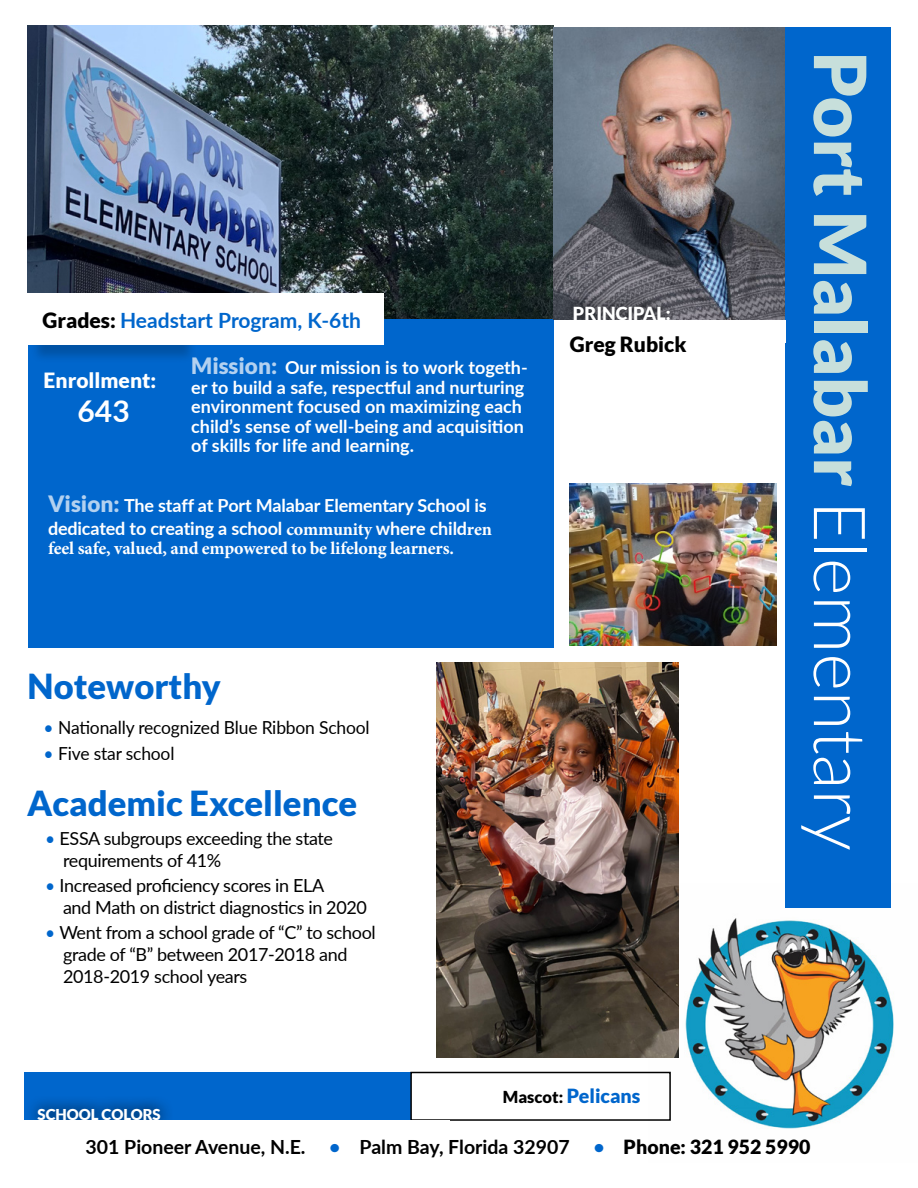
<style>
.page{position:relative;width:918px;height:1188px;background:#fff}
.page>*{position:absolute;margin:0;border:0;box-sizing:border-box;transform-origin:0 0}
.t1{font:900 72px "Lato";color:#c7dfdb}
.t2{font:900 34.5px "Lato";color:#06c}
.t3{font:700 30px "Lato";color:#fff}
.t4{font:700 21px "Lato";color:#06c}
.t5{font:900 21px "Lato";color:#fff}
.t6{font:900 21px "Lato";color:#000}
.t7{font:700 19.5px "Lato";color:#000}
.t8{font:900 19.5px "Lato";color:#06c}
.t9{font:700 18px/19.5px "Lato";color:#fff}
.t10{font:18px/21.6px "Lato";letter-spacing:-.02em;color:#000}
.t11{font:700 18px "Minion Pro";letter-spacing:-.01em;color:#fff}
.t12{font:900 18px "Lato";color:#fff}
.t13{font:900 15px "Lato";color:#fff}
.s1{font-weight:900;color:#000}
.s2{font-weight:900;font-size:22.5px;color:#b3d1f0}
.s3{font-family:"Minion Pro"}
.s4{color:#06c}
.s5{font-size:16.5px;color:#000}
.s6{font-weight:300;color:#fff}
.s7{font-weight:900}
</style>
<div class="page">
<img style="left:648px;top:883px;width:246px;height:246px">
<div style="left:28px;top:318px;width:526px;height:330px;background:#06c"></div>
<img style="left:27px;top:26px;width:527px;height:292px">
<div style="left:29px;top:295px;width:168px;height:69px;background:#000;opacity:.2"></div>
<img style="left:554px;top:27px;width:230px;height:293px">
<div style="left:785px;top:27px;width:106px;height:880px;background:#06c"></div>
<div style="left:559px;top:292px;width:124px;height:42px;background:#000;opacity:.91"></div>
<div style="left:16px;top:293px;width:368px;height:52px;background:#fff"></div>
<div style="left:24px;top:1072px;width:387px;height:48px;background:#06c"></div>
<div style="left:555px;top:320px;width:230px;height:22px;background:#fff"></div>
<div style="left:410px;top:1072px;width:261px;height:49px;border:2px solid #000"></div>
<div style="left:24px;top:1095px;width:150px;height:40px;background:#000;opacity:.91"></div>
<div style="left:24px;top:1120px;width:425px;height:36px;background:#fff"></div>
<img style="left:570px;top:483px;width:206px;height:163px">
<img style="left:436px;top:663px;width:242px;height:394px">
<p class="t4" style="left:43px;top:305px;width:320px"><span class="s1">Grades:</span> Headstart Program, K-6th</p>
<p class="t5" style="left:44px;top:368px;width:114px">Enrollment:</p>
<h3 class="t3" style="left:78px;top:389px;width:54px">643</h3>
<p class="t9" style="left:191px;top:357px;width:338px"><span class="s2">Mission:</span> Our mission is to work togeth&shy;er to build a safe, respectful and nurturing environment focused on maximizing each child’s sense of well-being and acquisition of skills for life and learning.</p>
<p class="t9" style="left:48px;top:494px;width:445px;line-height:22.2px"><span class="s2">Vision:</span> The staff at Port Malabar Elementary School is dedicated to creating a school <span class="s3">community</span> where child<span class="s3">ren</span></p>
<p class="t11" style="left:48px;top:535px;width:407px">feel safe, valued, and empowered to be lifelong learners.</p>
<p class="t12" style="left:573px;top:303px;width:99px">PRINCIPAL:</p>
<p class="t6" style="left:570px;top:332px;width:118px">Greg Rubick</p>
<h2 class="t2" style="left:28px;top:667px;width:195px">Noteworthy</h2>
<p class="t10" style="left:44px;top:716px;width:328px"><span class="s4">•</span> Nationally recognized Blue Ribbon School</p>
<p class="t10" style="left:44px;top:742px;width:132px"><span class="s4">•</span> Five star school</p>
<h2 class="t2" style="left:27px;top:783px;width:332px">Academic Excellence</h2>
<p class="t10" style="left:63px;top:827px;width:272px;text-indent:-18px"><span class="s4">•</span> ESSA subgroups exceeding the state requirements of 41%</p>
<p class="t10" style="left:63px;top:874px;width:305px;text-indent:-18px"><span class="s4">•</span> Increased proficiency scores in ELA<br>and Math on district diagnostics in 2020</p>
<p class="t10" style="left:63px;top:921px;width:314px;text-indent:-18px"><span class="s4">•</span> Went from a school grade of “C” to school grade of “B” between 2017-2018 and<br>2018-2019 school years</p>
<p class="t8" style="left:503px;top:1085px;width:139px"><span class="s5">Mascot:</span> Pelicans</p>
<h1 class="t1" style="left:882px;top:52px;width:801px;rotate:90deg">Port Malabar <span class="s6">Elementary</span></h1>
<p class="t13" style="left:38px;top:1106px;width:125px">SCHOOL COLORS</p>
<p class="t7" style="left:86px;top:1133px;width:726px">301 Pioneer Avenue, N.E. <span class="s4">•</span> Palm Bay, Florida 32907 <span class="s4">•</span> <span class="s7">Phone: 321 952 5990</span></p>
</div>
